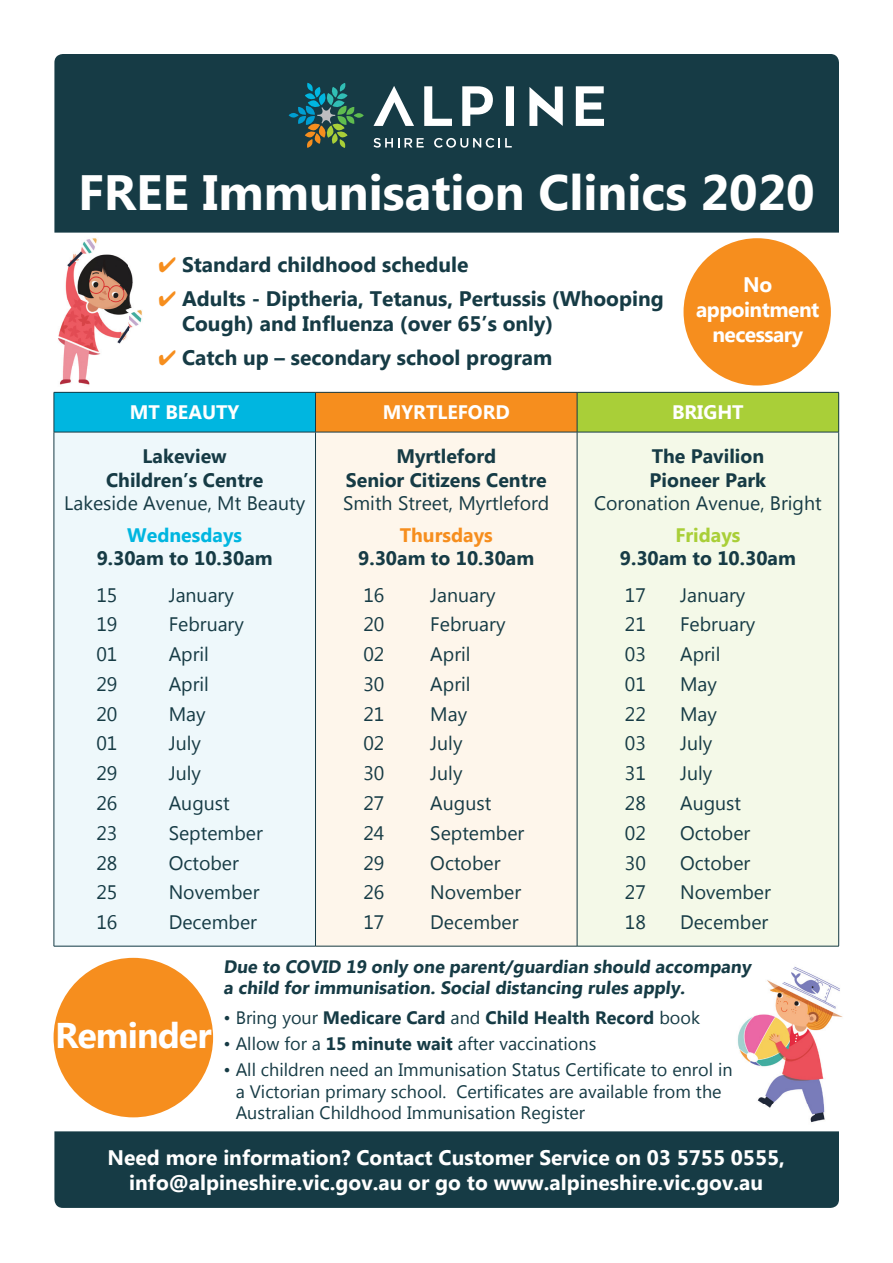
<style>
.page{position:relative;width:893px;height:1263px;background:#fff}
.page>*{position:absolute;margin:0;border:0;box-sizing:border-box;transform-origin:0 0}
.t1{font:700 49.5px "Lao UI";color:#fff}
.t2{font:700 35.7px "Lao UI";letter-spacing:-.025em;color:#fff}
.t3{font:700 21px/25.2px "Lao UI";color:#163b45}
.t4{font:700 21px/25.2px "Lao UI";color:#fff;text-align:center}
.t5{font:700 21px/25.2px "Lao UI";letter-spacing:-.025em;color:#fff;text-align:center}
.t6{font:19.5px "Lao UI";color:#163b45}
.t7{font:700 19.5px/23.4px "Lao UI";color:#163b45;text-align:center}
.t8{font:700 19.5px "Lao UI";color:#fff}
.t9{font:700 19.5px "Lao UI";color:#00b6e0}
.t10{font:700 19.5px "Lao UI";color:#f68e1e}
.t11{font:700 19.5px "Lao UI";color:#a9cf38}
.t12{font:18px/21.6px "Lao UI";color:#163b45}
.t13{font:700 18px/21.6px "Lao UI";color:#163b45}
.s1{color:#f68e1e}
.s2{font-weight:400}
.s3{font-weight:700}
</style>
<div class="page">
<img style="left:738px;top:966px;width:105px;height:157px">
<img style="left:58px;top:238px;width:84px;height:147px">
<div style="left:54px;top:54px;width:785px;height:179px;background:#163b45"></div>
<svg style="left:373px;top:138px;width:51px;height:10px"></svg>
<svg style="left:434px;top:138px;width:78px;height:10px"></svg>
<svg style="left:373px;top:86px;width:231px;height:40px"></svg>
<svg style="left:289px;top:83px;width:75px;height:65px"></svg>
<div style="left:54px;top:1131px;width:785px;height:77px;background:#163b45"></div>
<div style="left:54px;top:392px;width:261px;height:40px;background:#00b6e0"></div>
<div style="left:315px;top:392px;width:262px;height:40px;background:#f68e1e"></div>
<div style="left:577px;top:392px;width:262px;height:40px;background:#a9cf38"></div>
<div style="left:54px;top:432px;width:261px;height:514px;background:#eef8fb"></div>
<div style="left:315px;top:432px;width:262px;height:514px;background:#fef6eb"></div>
<div style="left:577px;top:432px;width:262px;height:514px;background:#f4f9e8"></div>
<hr style="left:54px;top:392px;width:261px;height:1px;background:#163b45">
<hr style="left:54px;top:392px;width:1px;height:40px;background:#163b45">
<hr style="left:315px;top:392px;width:262px;height:1px;background:#163b45">
<hr style="left:315px;top:392px;width:1px;height:40px;background:#163b45">
<hr style="left:577px;top:392px;width:262px;height:1px;background:#163b45">
<hr style="left:577px;top:392px;width:1px;height:40px;background:#163b45">
<hr style="left:838px;top:392px;width:1px;height:40px;background:#163b45">
<hr style="left:54px;top:432px;width:261px;height:1px;background:#163b45">
<hr style="left:54px;top:432px;width:1px;height:514px;background:#163b45">
<hr style="left:315px;top:432px;width:262px;height:1px;background:#163b45">
<hr style="left:315px;top:432px;width:1px;height:514px;background:#163b45">
<hr style="left:577px;top:432px;width:262px;height:1px;background:#163b45">
<hr style="left:577px;top:432px;width:1px;height:514px;background:#163b45">
<hr style="left:838px;top:432px;width:1px;height:514px;background:#163b45">
<hr style="left:54px;top:946px;width:261px;height:1px;background:#163b45">
<hr style="left:315px;top:946px;width:262px;height:1px;background:#163b45">
<hr style="left:577px;top:946px;width:262px;height:1px;background:#163b45">
<div style="left:54px;top:958px;width:159px;height:159px;background:#f68e1e;border-radius:50%"></div>
<div style="left:683px;top:238px;width:148px;height:148px;background:#f68e1e;border-radius:50%"></div>
<h1 class="t1" style="left:78px;top:159px;width:738px">FREE Immunisation Clinics 2020</h1>
<p class="t3" style="left:158px;top:251px;width:312px"><span class="s1">✔</span> Standard childhood schedule</p>
<p class="t3" style="left:182px;top:285px;width:483px;text-indent:-24px"><span class="s1">✔</span> Adults - Diptheria, Tetanus, Pertussis (Whooping<br>Cough) and Influenza (over 65’s only)</p>
<p class="t3" style="left:158px;top:344px;width:395px"><span class="s1">✔</span> Catch up – secondary school program</p>
<p class="t5" style="left:696px;top:271px;width:125px">No appointment necessary</p>
<p class="t8" style="left:130px;top:399px;width:111px">MT BEAUTY</p>
<p class="t8" style="left:383px;top:399px;width:129px">MYRTLEFORD</p>
<p class="t8" style="left:672px;top:399px;width:73px">BRIGHT</p>
<p class="t7" style="left:106px;top:444px;width:159px">Lakeview<br>Children’s Centre</p>
<p class="t6" style="left:64px;top:490px;width:242px">Lakeside Avenue, Mt Beauty</p>
<p class="t9" style="left:127px;top:522px;width:116px">Wednesdays</p>
<p class="t7" style="left:97px;top:546px;width:178px">9.30am to 10.30am</p>
<p class="t6" style="left:96px;top:581px;width:23px">15</p>
<p class="t6" style="left:169px;top:581px;width:67px">January</p>
<p class="t6" style="left:96px;top:611px;width:23px">19</p>
<p class="t6" style="left:169px;top:611px;width:77px">February</p>
<p class="t6" style="left:96px;top:641px;width:23px">01</p>
<p class="t6" style="left:169px;top:641px;width:42px">April</p>
<p class="t6" style="left:96px;top:671px;width:23px">29</p>
<p class="t6" style="left:169px;top:671px;width:42px">April</p>
<p class="t6" style="left:96px;top:701px;width:23px">20</p>
<p class="t6" style="left:169px;top:701px;width:38px">May</p>
<p class="t6" style="left:96px;top:730px;width:23px">01</p>
<p class="t6" style="left:169px;top:730px;width:34px">July</p>
<p class="t6" style="left:96px;top:760px;width:23px">29</p>
<p class="t6" style="left:169px;top:760px;width:34px">July</p>
<p class="t6" style="left:96px;top:790px;width:23px">26</p>
<p class="t6" style="left:169px;top:790px;width:63px">August</p>
<p class="t6" style="left:96px;top:820px;width:23px">23</p>
<p class="t6" style="left:169px;top:820px;width:96px">September</p>
<p class="t6" style="left:96px;top:849px;width:23px">28</p>
<p class="t6" style="left:169px;top:849px;width:72px">October</p>
<p class="t6" style="left:96px;top:879px;width:23px">25</p>
<p class="t6" style="left:169px;top:879px;width:92px">November</p>
<p class="t6" style="left:96px;top:909px;width:23px">16</p>
<p class="t6" style="left:169px;top:909px;width:90px">December</p>
<p class="t7" style="left:346px;top:444px;width:202px">Myrtleford<br>Senior Citizens Centre</p>
<p class="t6" style="left:343px;top:490px;width:208px">Smith Street, Myrtleford</p>
<p class="t10" style="left:400px;top:522px;width:94px">Thursdays</p>
<p class="t7" style="left:358px;top:546px;width:178px">9.30am to 10.30am</p>
<p class="t6" style="left:363px;top:581px;width:23px">16</p>
<p class="t6" style="left:430px;top:581px;width:67px">January</p>
<p class="t6" style="left:363px;top:611px;width:23px">20</p>
<p class="t6" style="left:430px;top:611px;width:77px">February</p>
<p class="t6" style="left:363px;top:641px;width:23px">02</p>
<p class="t6" style="left:430px;top:641px;width:42px">April</p>
<p class="t6" style="left:363px;top:671px;width:23px">30</p>
<p class="t6" style="left:430px;top:671px;width:42px">April</p>
<p class="t6" style="left:363px;top:701px;width:23px">21</p>
<p class="t6" style="left:430px;top:701px;width:38px">May</p>
<p class="t6" style="left:363px;top:730px;width:23px">02</p>
<p class="t6" style="left:430px;top:730px;width:34px">July</p>
<p class="t6" style="left:363px;top:760px;width:23px">30</p>
<p class="t6" style="left:430px;top:760px;width:34px">July</p>
<p class="t6" style="left:363px;top:790px;width:23px">27</p>
<p class="t6" style="left:430px;top:790px;width:63px">August</p>
<p class="t6" style="left:363px;top:820px;width:23px">24</p>
<p class="t6" style="left:430px;top:820px;width:96px">September</p>
<p class="t6" style="left:363px;top:849px;width:23px">29</p>
<p class="t6" style="left:430px;top:849px;width:72px">October</p>
<p class="t6" style="left:363px;top:879px;width:23px">26</p>
<p class="t6" style="left:430px;top:879px;width:92px">November</p>
<p class="t6" style="left:363px;top:909px;width:23px">17</p>
<p class="t6" style="left:430px;top:909px;width:90px">December</p>
<p class="t7" style="left:650px;top:444px;width:118px;text-align:left">The Pavilion<br>Pioneer Park</p>
<p class="t6" style="left:594px;top:490px;width:229px">Coronation Avenue, Bright</p>
<p class="t11" style="left:675px;top:522px;width:67px">Fridays</p>
<p class="t7" style="left:620px;top:546px;width:178px">9.30am to 10.30am</p>
<p class="t6" style="left:625px;top:581px;width:23px">17</p>
<p class="t6" style="left:680px;top:581px;width:67px">January</p>
<p class="t6" style="left:625px;top:611px;width:23px">21</p>
<p class="t6" style="left:680px;top:611px;width:77px">February</p>
<p class="t6" style="left:625px;top:641px;width:23px">03</p>
<p class="t6" style="left:680px;top:641px;width:42px">April</p>
<p class="t6" style="left:625px;top:671px;width:23px">01</p>
<p class="t6" style="left:680px;top:671px;width:38px">May</p>
<p class="t6" style="left:625px;top:701px;width:23px">22</p>
<p class="t6" style="left:680px;top:701px;width:38px">May</p>
<p class="t6" style="left:625px;top:730px;width:23px">03</p>
<p class="t6" style="left:680px;top:730px;width:34px">July</p>
<p class="t6" style="left:625px;top:760px;width:23px">31</p>
<p class="t6" style="left:680px;top:760px;width:34px">July</p>
<p class="t6" style="left:625px;top:790px;width:23px">28</p>
<p class="t6" style="left:680px;top:790px;width:63px">August</p>
<p class="t6" style="left:625px;top:820px;width:23px">02</p>
<p class="t6" style="left:680px;top:820px;width:72px">October</p>
<p class="t6" style="left:625px;top:849px;width:23px">30</p>
<p class="t6" style="left:680px;top:849px;width:72px">October</p>
<p class="t6" style="left:625px;top:879px;width:23px">27</p>
<p class="t6" style="left:680px;top:879px;width:92px">November</p>
<p class="t6" style="left:625px;top:909px;width:23px">18</p>
<p class="t6" style="left:680px;top:909px;width:90px">December</p>
<p class="t13" style="left:223px;top:955px;width:529px">Due to COVID 19 only one parent/guardian should accompany a child for immunisation. Social distancing rules apply.</p>
<p class="t13" style="left:223px;top:1006px;width:478px"><span class="s2">• Bring your</span> Medicare Card <span class="s2">and</span> Child Health Record <span class="s2">book</span></p>
<p class="t12" style="left:223px;top:1032px;width:374px">• Allow for a <span class="s3">15 minute wait</span> after vaccinations</p>
<p class="t12" style="left:236px;top:1058px;width:498px;text-indent:-12px">• All children need an Immunisation Status Certificate to enrol in a Victorian primary school. Certificates are available from the<br>Australian Childhood Immunisation Register</p>
<h2 class="t2" style="left:55px;top:1011px;width:158px">Reminder</h2>
<p class="t4" style="left:108px;top:1144px;width:679px">Need more information? Contact Customer Service on 03 5755 0555, info@alpineshire.vic.gov.au or go to www.alpineshire.vic.gov.au</p>
</div>
